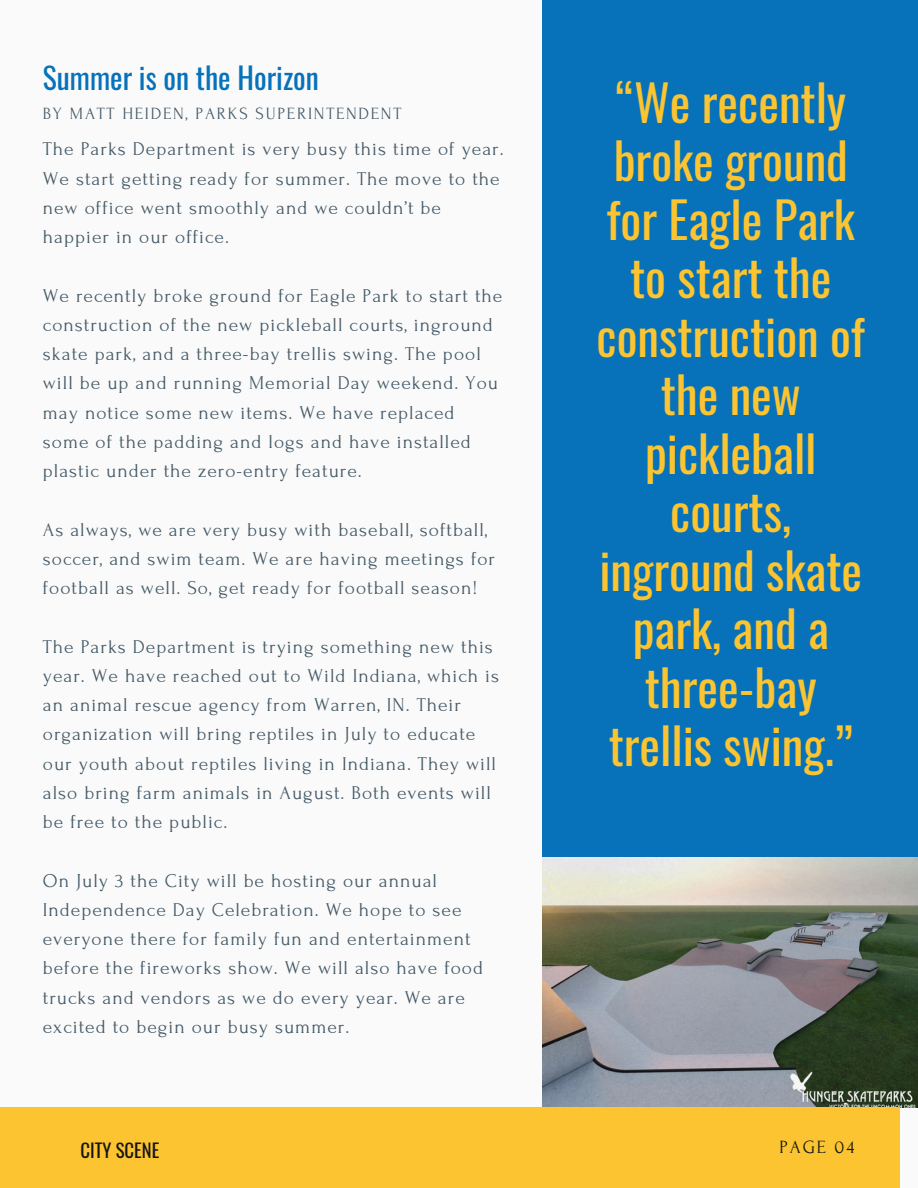
<style>
.page{position:relative;width:918px;height:1188px;background:#fafafa}
.page>*{position:absolute;margin:0;border:0;box-sizing:border-box;transform-origin:0 0}
.t1{font:49.05px/58.5px "Oswald";color:#fbc430;text-align:center}
.t2{font:29.55px "Oswald";color:#0772ba}
.t3{font:19.5px/29.2px "Forum";letter-spacing:.05em;color:#435967}
.t4{font:18.75px "Oswald";color:#151413}
.t5{font:18.75px "Forum";letter-spacing:.1em;color:#151413}
.t6{font:17.1px "Forum";letter-spacing:.1em;color:#435967}
</style>
<div class="page">
<img style="left:542px;top:856px;width:376px;height:251px">
<div style="left:0;top:1107px;width:900px;height:81px;background:#fbc430"></div>
<div style="left:542px;top:0;width:376px;height:856px;background:#0772ba"></div>
<h4 class="t2" style="left:43px;top:55px;width:278px">Summer is on the Horizon</h4>
<h4 class="t6" style="left:43px;top:104px;width:360px">BY MATT HEIDEN, PARKS SUPERINTENDENT</h4>
<h4 class="t3" style="left:43px;top:135px;width:462px">The Parks Department is very busy this time of year.<br>We start getting ready for summer. The move to the new office went smoothly and we couldn’t be happier in our office.</h4>
<h4 class="t3" style="left:43px;top:281px;width:461px">We recently broke ground for Eagle Park to start the construction of the new pickleball courts, inground skate park, and a three-bay trellis swing. The pool will be up and running Memorial Day weekend. You may notice some new items. We have replaced some of the padding and logs and have installed plastic under the zero-entry feature.</h4>
<h4 class="t3" style="left:43px;top:515px;width:454px">As always, we are very busy with baseball, softball, soccer, and swim team. We are having meetings for football as well. So, get ready for football season!</h4>
<p class="t3" style="left:43px;top:632px;width:458px">The Parks Department is trying something new this year. We have reached out to Wild Indiana, which is an animal rescue agency from Warren, IN. Their organization will bring reptiles in July to educate our youth about reptiles living in Indiana. They will also bring farm animals in August. Both events will be free to the public.</p>
<h3 class="t3" style="left:43px;top:866px;width:442px">On July 3 the City will be hosting our annual Independence Day Celebration. We hope to see everyone there for family fun and entertainment before the fireworks show. We will also have food trucks and vendors as we do every year. We are excited to begin our busy summer.</h3>
<h3 class="t1" style="left:597px;top:71px;width:270px">“We recently broke ground for Eagle Park to start the construction of the new pickleball courts, inground skate park, and a three-bay trellis swing.”</h3>
<h2 class="t4" style="left:81px;top:1136px;width:80px">CITY SCENE</h2>
<p class="t5" style="left:780px;top:1137px;width:76px">PAGE 04</p>
</div>
